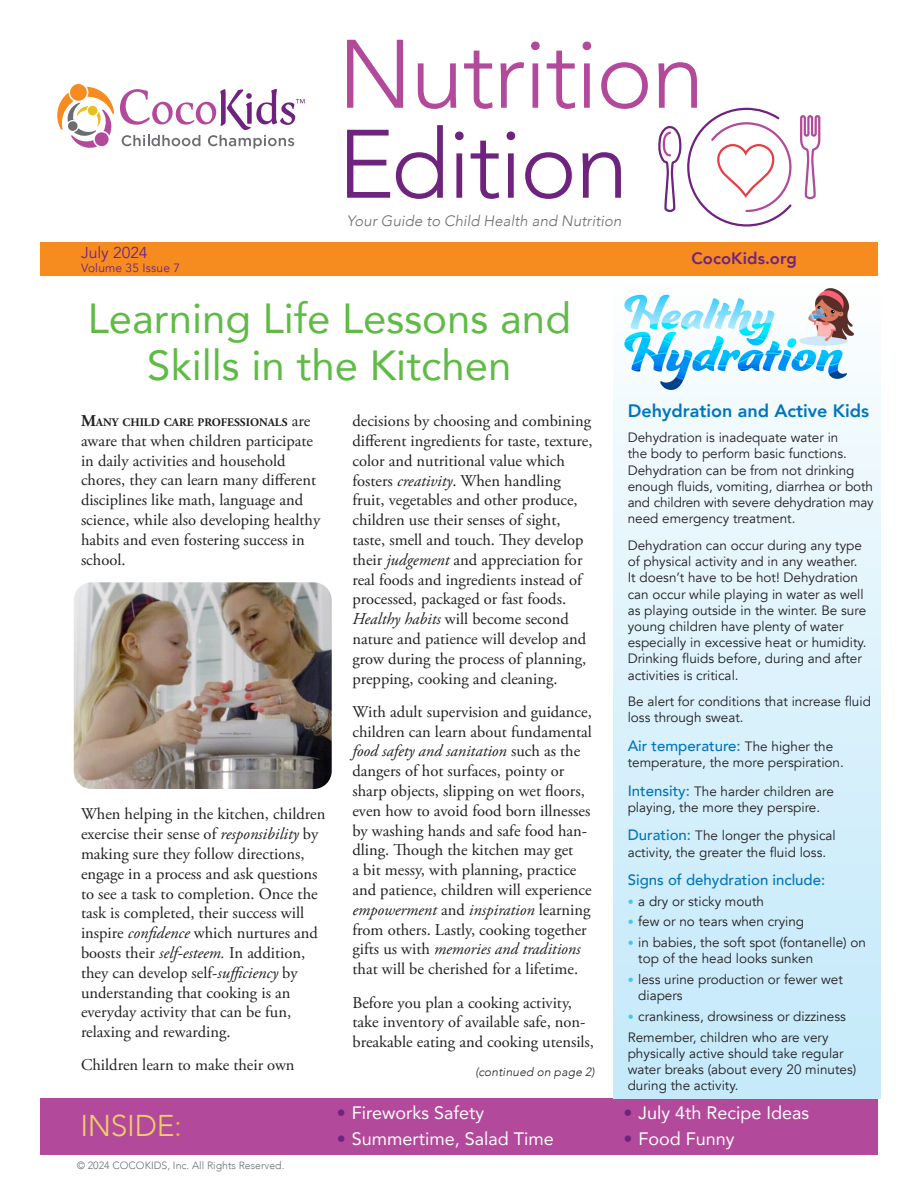
<style>
.page{position:relative;width:918px;height:1188px;background:#fff}
.page>*{position:absolute;margin:0;border:0;box-sizing:border-box;transform-origin:0 0}
.body{font:300 96px/90px "Avenir";letter-spacing:-.02em;color:#b3499b}
.Head_front_Big_new{font:42px/46.5px "Avenir";color:#60bb46;text-align:center}
.t1{font:300 30px "Avenir";letter-spacing:-.01em;color:#eecf68}
.Inside{font:18px "Avenir";color:#fff}
.H20_Heading{font:800 18px "Avenir";color:#0075bf}
.body-2{font:16.5px/19.8px "Adobe Garamond Pro";color:#231f20}
.t2{font:800 16.5px "Avenir";letter-spacing:.005em;color:#6e237f}
.t3{font:15.75px "Avenir";color:#6e237f}
.H20_Hydration_body{font:500 15px "Avenir";color:#0075bf}
.t4{font:italic 300 15px "Avenir";letter-spacing:.005em;color:#6c6d70}
.H20_Hydration_body-2{font:13.5px/16.2px "Avenir";color:#231f20}
.t5{font:italic 300 12px "Avenir";letter-spacing:.015em;color:#231f20}
.t6{font:12px "Avenir";letter-spacing:.015em;color:#6e237f}
.body-3{font:700 11.55px "Adobe Garamond Pro";color:#231f20}
.body-4{font:300 10.5px "Avenir";color:#6c6d70}
.s1{color:#6e237f}
.s2{font-size:16.5px}
.s3{font-weight:400;font-size:16.5px}
.s4{font-style:italic}
.s5{font-weight:400;font-size:13.5px;color:#231f20}
.s6{font-weight:500;font-size:15px;color:#0075bf}
.s7{font-size:12px;color:#40c7f4}
.s8{color:#e8bf1e}
</style>
<div class="page">
<div style="left:40px;top:1098px;width:838px;height:57px;background:#b3499b"></div>
<div style="left:614px;top:276px;width:267px;height:822px;background:linear-gradient(to bottom,#fbfdfe,#c1e8fa)"></div>
<div style="left:40px;top:242px;width:838px;height:34px;background:#f68c1f"></div>
<img style="left:74px;top:582px;width:258px;height:207px">
<svg style="left:624px;top:295px;width:223px;height:95px"></svg>
<img style="left:624px;top:295px;width:151px;height:50px">
<img style="left:788px;top:283px;width:69px;height:69px">
<svg style="left:658px;top:107px;width:163px;height:120px"></svg>
<svg style="left:70px;top:84px;width:17px;height:17px"></svg>
<svg style="left:57px;top:87px;width:57px;height:61px"></svg>
<div style="left:68px;top:121px;width:10px;height:10px;background:#6c6d70;border-radius:50%"></div>
<svg style="left:120px;top:89px;width:185px;height:60px"></svg>
<p class="t3" style="left:81px;top:243px;width:68px">July 2024</p>
<p class="t6" style="left:81px;top:261px;width:101px">Volume 35 Issue 7</p>
<p class="body" style="left:338px;top:30px;width:368px">Nutrition<br><span class="s1">Edition</span></p>
<p class="t4" style="left:347px;top:212px;width:276px">Your Guide to Child Health and Nutrition</p>
<p class="t2" style="left:691px;top:245px;width:107px">CocoKids.org</p>
<p class="Head_front_Big_new" style="left:88px;top:294px;width:485px">Learning Life Lessons and<br>Skills in the Kitchen</p>
<p class="body-3" style="left:81px;top:416px;width:231px"><span class="s2">M</span>ANY CHILD CARE PROFESSIONALS <span class="s3">are</span></p>
<p class="body-2" style="left:81px;top:431px;width:241px">aware that when children participate in daily activities and household chores, they can learn many different disciplines like math, language and science, while also developing healthy habits and even fostering success in school.</p>
<p class="body-2" style="left:81px;top:805px;width:246px">When helping in the kitchen, children exercise their sense of <span class="s4">responsibility</span> by making sure they follow directions, engage in a process and ask questions to see a task to completion. Once the task is completed, their success will inspire <span class="s4">confidence</span> which nurtures and boosts their <span class="s4">self-esteem.</span> In addition, they can develop self-<span class="s4">sufficiency</span> by understanding that cooking is an everyday activity that can be fun, relaxing and rewarding.</p>
<p class="body-2" style="left:81px;top:1056px;width:215px">Children learn to make their own</p>
<p class="body-2" style="left:352px;top:412px;width:242px">decisions by choosing and combining different ingredients for taste, texture, color and nutritional value which fosters <span class="s4">creativity</span>. When handling fruit, vegetables and other produce, children use their senses of sight, taste, smell and touch. They develop their <span class="s4">judgement</span> and appreciation for real foods and ingredients instead of processed, packaged or fast foods.<br><span class="s4">Healthy habits</span> will become second nature and patience will develop and grow during the process of planning, prepping, cooking and cleaning.</p>
<p class="body-2" style="left:352px;top:702px;width:241px">With adult supervision and guidance, children can learn about fundamental <span class="s4">food safety and sanitation</span> such as the dangers of hot surfaces, pointy or sharp objects, slipping on wet floors, even how to avoid food born illnesses by washing hands and safe food han&shy;dling. Though the kitchen may get<br>a bit messy, with planning, practice and patience, children will experience <span class="s4">empowerment</span> and <span class="s4">inspiration</span> learning from others. Lastly, cooking together gifts us with <span class="s4">memories and traditions </span>that will be cherished for a lifetime.</p>
<p class="body-2" style="left:352px;top:993px;width:243px">Before you plan a cooking activity, take inventory of available safe, non&shy;breakable eating and cooking utensils,</p>
<p class="t5" style="left:475px;top:1064px;width:121px">(continued on page 2)</p>
<p class="H20_Heading" style="left:628px;top:397px;width:243px">Dehydration and Active Kids</p>
<p class="H20_Hydration_body-2" style="left:628px;top:430px;width:247px">Dehydration is inadequate water in<br>the body to perform basic functions.<br>Dehydration can be from not drinking enough fluids, vomiting, diarrhea or both and children with severe dehydration may need emergency treatment.</p>
<p class="H20_Hydration_body-2" style="left:628px;top:537px;width:240px">Dehydration can occur during any type of physical activity and in any weather.<br>It doesn’t have to be hot! Dehydration can occur while playing in water as well as playing outside in the winter. Be sure young children have plenty of water especially in excessive heat or humidity.<br>Drinking fluids before, during and after activities is critical.</p>
<p class="H20_Hydration_body-2" style="left:628px;top:694px;width:245px">Be alert for conditions that increase fluid loss through sweat.</p>
<p class="H20_Hydration_body" style="left:628px;top:733px;width:207px">Air temperature: <span class="s5">The higher the</span></p>
<p class="H20_Hydration_body-2" style="left:628px;top:755px;width:218px">temperature, the more perspiration.</p>
<p class="H20_Hydration_body-2" style="left:628px;top:783px;width:208px"><span class="s6">Intensity:</span> The harder children are playing, the more they perspire.</p>
<p class="H20_Hydration_body-2" style="left:628px;top:828px;width:210px"><span class="s6">Duration:</span> The longer the physical activity, the greater the fluid loss.</p>
<p class="H20_Hydration_body" style="left:628px;top:867px;width:199px">Signs of dehydration include:</p>
<p class="H20_Hydration_body-2" style="left:628px;top:893px;width:138px"><span class="s7">•</span> a dry or sticky mouth</p>
<p class="H20_Hydration_body-2" style="left:628px;top:914px;width:178px"><span class="s7">•</span> few or no tears when crying</p>
<p class="H20_Hydration_body-2" style="left:638px;top:935px;width:229px;text-indent:-10px"><span class="s7">•</span> in babies, the soft spot (fontanelle) on top of the head looks sunken</p>
<p class="H20_Hydration_body-2" style="left:638px;top:971px;width:206px;text-indent:-10px"><span class="s7">•</span> less urine production or fewer wet diapers</p>
<p class="H20_Hydration_body-2" style="left:628px;top:1008px;width:220px"><span class="s7">•</span> crankiness, drowsiness or dizziness</p>
<p class="H20_Hydration_body-2" style="left:628px;top:1029px;width:230px">Remember, children who are very physically active should take regular water breaks (about every 20 minutes) during the activity.</p>
<p class="t1" style="left:80px;top:1108px;width:103px">INSIDE<span class="s8">:</span></p>
<p class="body-4" style="left:77px;top:1159px;width:209px">© 2024 COCOKIDS, Inc. All Rights Reserved.</p>
<p class="Inside" style="left:337px;top:1098px;width:149px"><span class="s1">•</span> Fireworks Safety</p>
<p class="Inside" style="left:623px;top:1098px;width:187px"><span class="s1">•</span> July 4th Recipe Ideas</p>
<p class="Inside" style="left:337px;top:1124px;width:219px"><span class="s1">•</span> Summertime, Salad Time</p>
<p class="Inside" style="left:623px;top:1124px;width:113px"><span class="s1">•</span> Food Funny</p>
</div>
